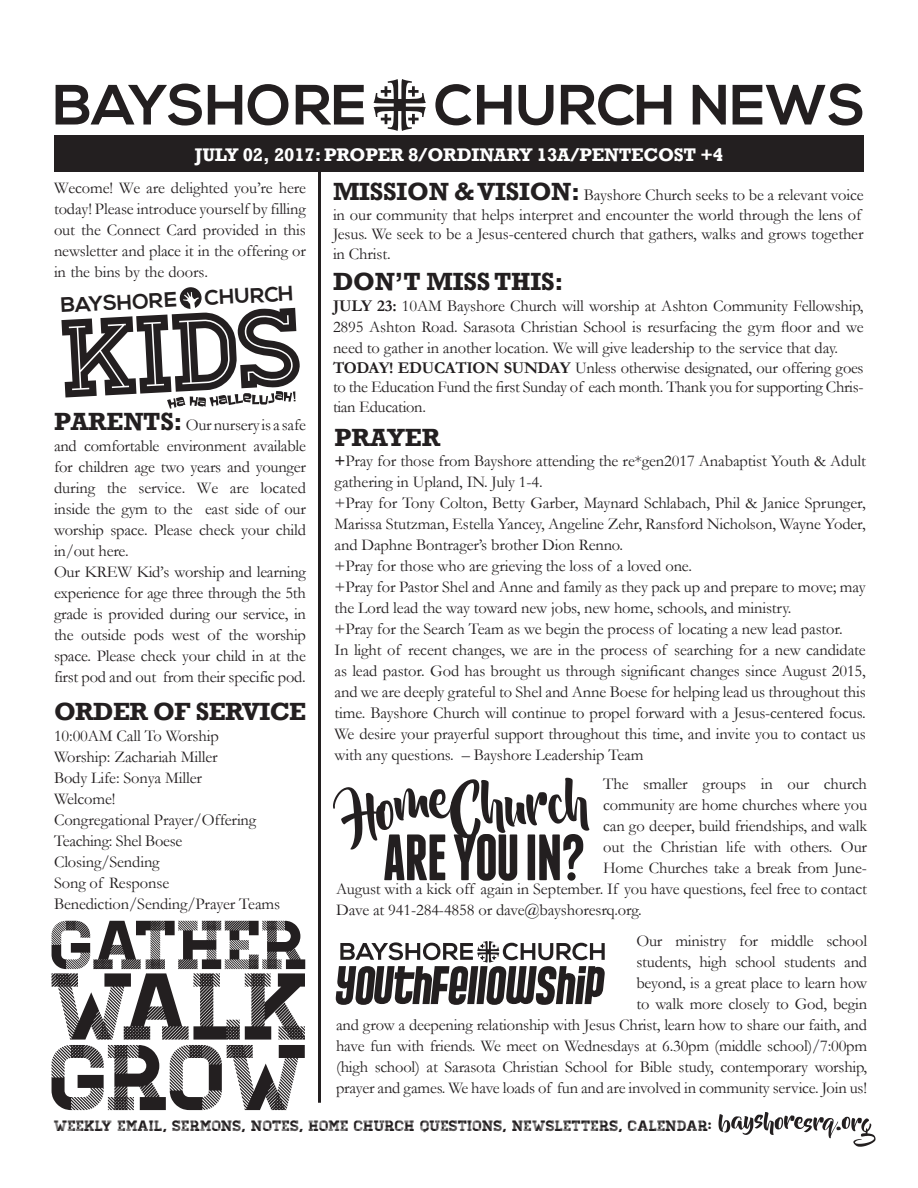
<style>
.page{position:relative;width:918px;height:1188px;background:#fff}
.page>*{position:absolute;margin:0;border:0;box-sizing:border-box;transform-origin:0 0}
.t1{font:94.5px "Homestead Display";color:#231f20}
.t2{font:93px "Homestead Display";color:#231f20}
.t3{font:69px "Homestead Display";letter-spacing:-.01em;color:#231f20}
.t4{font:700 56.55px "Nexa";color:#231f20}
.t5{font:700 25.5px "Rockwell";letter-spacing:-.015em;color:#231f20}
.t6{font:700 20.85px "Nexa";color:#231f20}
.t7{font:700 18.75px "Rockwell";letter-spacing:-.01em;color:#fff}
.t8{font:16.5px/21px "Garamond";letter-spacing:-.01em;color:#231f20;text-align:justify}
.t9{font:15px "Homestead Display";letter-spacing:.01em;color:#231f20}
.s1{font-family:"Rockwell";font-weight:700;font-size:25.5px}
.s2{font-weight:700}
</style>
<div class="page">
<div style="left:54px;top:136px;width:810px;height:36px;background:#231f20"></div>
<hr style="left:318px;top:161px;width:3px;height:942px;background:#231f20">
<svg style="left:719px;top:1112px;width:157px;height:35px"></svg>
<svg style="left:373px;top:79px;width:53px;height:52px"></svg>
<svg style="left:61px;top:287px;width:239px;height:122px"></svg>
<svg style="left:333px;top:778px;width:256px;height:103px"></svg>
<svg style="left:336px;top:941px;width:269px;height:64px"></svg>
<h3 class="t4" style="left:53px;top:72px;width:814px">BAYSHORE CHURCH NEWS</h3>
<p class="t7" style="left:195px;top:143px;width:530px">JULY 02, 2017: PROPER 8/ORDINARY 13A/PENTECOST +4</p>
<p class="t8" style="left:54px;top:177px;width:253px">Wecome! We are delighted you’re here today! Please introduce yourself by filling out the Connect Card provided in this newsletter and place it in the offering or in the bins by the doors.</p>
<p class="t6" style="left:60px;top:293px;width:118px;rotate:-3deg">BAYSHORE</p>
<p class="t6" style="left:204px;top:286px;width:91px;rotate:-3deg">CHURCH</p>
<p class="t8" style="left:54px;top:414px;width:254px"><span class="s1">PARENTS:</span> Our nursery is a safe and comfortable environment available for children age two years and younger during the service. We are located inside the gym to the east side of our worship space. Please check your child in/out here.</p>
<p class="t8" style="left:54px;top:561px;width:254px">Our KREW Kid’s worship and learning experience for age three through the 5th grade is provided during our service, in the outside pods west of the worship space. Please check your child in at the first pod and out from their specific pod.</p>
<p class="t5" style="left:54px;top:696px;width:254px">ORDER OF SERVICE</p>
<p class="t8" style="left:54px;top:725px;width:166px">10:00AM Call To Worship</p>
<p class="t8" style="left:54px;top:746px;width:165px">Worship: Zachariah Miller</p>
<p class="t8" style="left:54px;top:767px;width:149px">Body Life: Sonya Miller</p>
<p class="t8" style="left:54px;top:788px;width:63px">Welcome!</p>
<p class="t8" style="left:54px;top:809px;width:204px">Congregational Prayer/Offering</p>
<p class="t8" style="left:54px;top:830px;width:130px">Teaching: Shel Boese</p>
<p class="t8" style="left:54px;top:851px;width:107px">Closing/Sending</p>
<p class="t8" style="left:54px;top:872px;width:117px">Song of Response</p>
<p class="t8" style="left:54px;top:893px;width:228px">Benediction/Sending/Prayer Teams</p>
<p class="t3" style="left:52px;top:905px;width:259px">GATHER</p>
<p class="t1" style="left:52px;top:951px;width:261px">WALK</p>
<p class="t2" style="left:52px;top:1023px;width:261px">GROW</p>
<p class="t8" style="left:333px;top:185px;width:532px;line-height:19.5px;text-align:left"><span class="s1">MISSION &amp; VISION:</span> Bayshore Church seeks to be a relevant voice in our community that helps interpret and encounter the world through the lens of Jesus. We seek to be a Jesus-centered church that gathers, walks and grows together in Christ.</p>
<p class="t5" style="left:333px;top:266px;width:232px">DON’T MISS THIS:</p>
<p class="t8" style="left:333px;top:295px;width:532px"><span class="s2">JULY 23:</span> 10AM Bayshore Church will worship at Ashton Community Fellowship, 2895 Ashton Road. Sarasota Christian School is resurfacing the gym floor and we need to gather in another location. We will give leadership to the service that day.</p>
<p class="t8" style="left:333px;top:357px;width:532px;line-height:19.5px"><span class="s2">TODAY! EDUCATION SUNDAY</span> Unless otherwise designated, our offering goes to the Education Fund the first Sunday of each month. Thank you for supporting Chris&shy;tian Education.</p>
<p class="t5" style="left:334px;top:422px;width:108px">PRAYER</p>
<p class="t8" style="left:334px;top:450px;width:533px"><span class="s2">+</span>Pray for those from Bayshore attending the re*gen2017 Anabaptist Youth &amp; Adult gathering in Upland, IN. July 1-4.</p>
<p class="t8" style="left:334px;top:492px;width:533px">+Pray for Tony Colton, Betty Garber, Maynard Schlabach, Phil &amp; Janice Sprunger, Marissa Stutzman, Estella Yancey, Angeline Zehr, Ransford Nicholson, Wayne Yoder, and Daphne Bontrager’s brother Dion Renno.</p>
<p class="t8" style="left:334px;top:555px;width:359px">+Pray for those who are grieving the loss of a loved one.</p>
<p class="t8" style="left:334px;top:576px;width:533px">+Pray for Pastor Shel and Anne and family as they pack up and prepare to move; may the Lord lead the way toward new jobs, new home, schools, and ministry.</p>
<p class="t8" style="left:334px;top:618px;width:510px">+Pray for the Search Team as we begin the process of locating a new lead pastor.</p>
<p class="t8" style="left:334px;top:639px;width:533px">In light of recent changes, we are in the process of searching for a new candidate as lead pastor. God has brought us through significant changes since August 2015, and we are deeply grateful to Shel and Anne Boese for helping lead us throughout this time. Bayshore Church will continue to propel forward with a Jesus-centered focus.<br>We desire your prayerful support throughout this time, and invite you to contact us with any questions. – Bayshore Leadership Team</p>
<p class="t8" style="left:603px;top:773px;width:265px">The smaller groups in our church</p>
<p class="t8" style="left:603px;top:794px;width:265px">community are home churches where you</p>
<p class="t8" style="left:603px;top:815px;width:265px">can go deeper, build friendships, and walk</p>
<p class="t8" style="left:603px;top:836px;width:265px">out the Christian life with others. Our</p>
<p class="t8" style="left:603px;top:857px;width:265px">Home Churches take a break from June-</p>
<p class="t8" style="left:336px;top:878px;width:532px">August with a kick off again in September. If you have questions, feel free to contact</p>
<p class="t8" style="left:336px;top:899px;width:307px">Dave at 941-284-4858 or dave@bayshoresrq.org.</p>
<p class="t8" style="left:336px;top:930px;width:533px;text-align:right">Our ministry for middle school<br>students, high school students and<br>beyond, is a great place to learn how<br>to walk more closely to God, begin<br>and grow a deepening relationship with Jesus Christ, learn how to share our faith, and have fun with friends. We meet on Wednesdays at 6.30pm (middle school)/7:00pm (high school) at Sarasota Christian School for Bible study, contemporary worship, prayer and games. We have loads of fun and are involved in community service. Join us!</p>
<p class="t9" style="left:54px;top:1117px;width:659px">WEEKLY EMAIL, SERMONS, NOTES, HOME CHURCH QUESTIONS, NEWSLETTERS, CALENDAR:</p>
</div>
